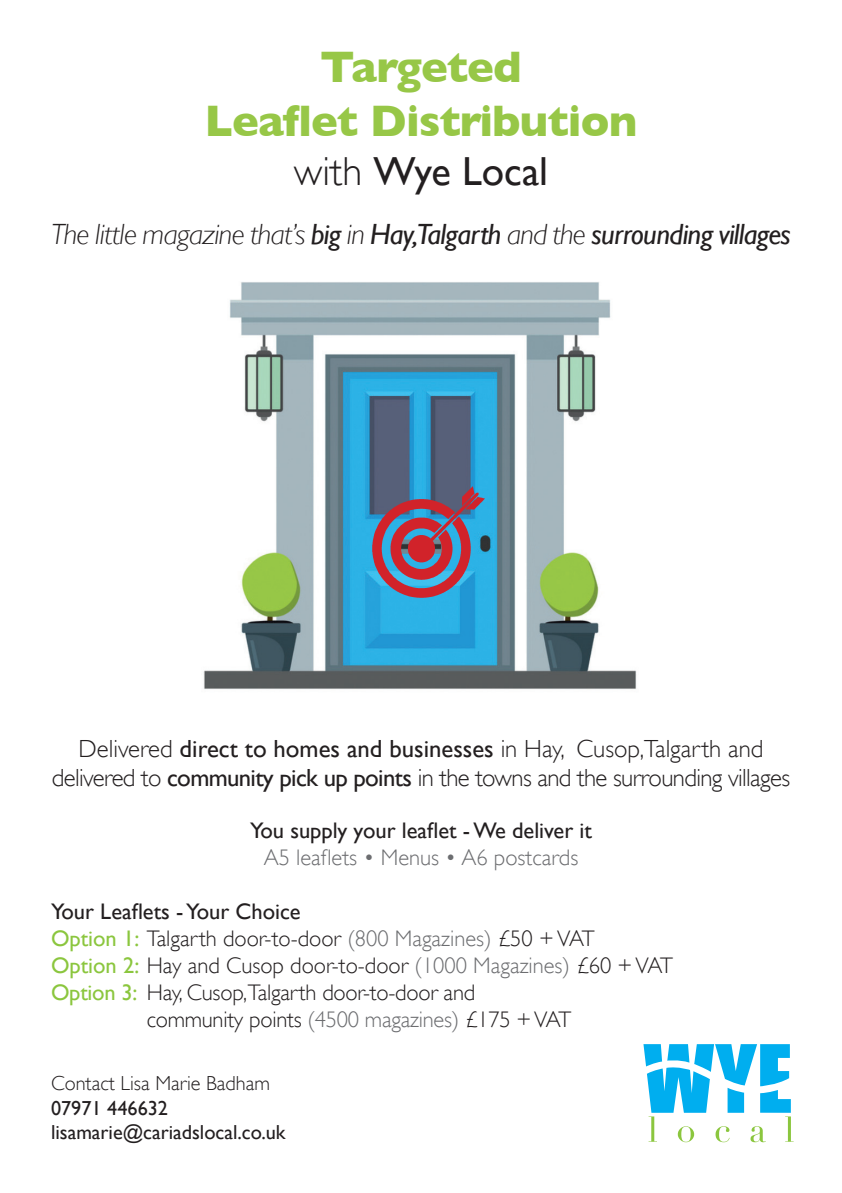
<style>
.page{position:relative;width:842px;height:1193px;background:#fff}
.page>*{position:absolute;margin:0;border:0;box-sizing:border-box;transform-origin:0 0}
.t1{font:700 45px "Gill Sans";letter-spacing:-.02em;color:#97c747}
.t2{font:40.5px "Gill Sans";color:#231f20}
.t3{font:italic 29.25px "Gill Sans";letter-spacing:-.02em;color:#231f20}
.t4{font:300 24.75px "Gill Sans";letter-spacing:-.025em;color:#231f20}
.t5{font:300 24.75px "Gill Sans";color:#231f20}
.t6{font:300 22.5px "Gill Sans";letter-spacing:-.01em;color:#231f20}
.t7{font:22.5px "Gill Sans";color:#231f20}
.t8{font:300 22.5px "Gill Sans";color:#6c6d70}
.t9{font:20.25px "Gill Sans";color:#231f20}
.t10{font:300 20.25px "Gill Sans";color:#231f20}
.s1{font-weight:300}
.s2{font-weight:400}
.s3{font-weight:400;color:#8bc63e}
.s4{color:#6c6d70}
</style>
<div class="page">
<img style="left:203px;top:282px;width:434px;height:407px">
<img style="left:368px;top:483px;width:119px;height:119px">
<svg style="left:643px;top:1044px;width:151px;height:98px"></svg>
<p class="t1" style="left:320px;top:40px;width:203px">Targeted</p>
<p class="t1" style="left:205px;top:94px;width:434px">Leaflet Distribution</p>
<p class="t2" style="left:294px;top:147px;width:256px"><span class="s1">with</span> Wye Local</p>
<p class="t3" style="left:51px;top:217px;width:741px"><span class="s1">The little magazine that’s</span> big <span class="s1">in</span> Hay,Talgarth <span class="s1">and the</span> surrounding villages</p>
<p class="t5" style="left:79px;top:734px;width:686px">Delivered <span class="s2">direct to homes and businesses</span> in Hay, Cusop,Talgarth and</p>
<p class="t4" style="left:52px;top:764px;width:740px">delivered to <span class="s2">community pick up points</span> in the towns and the surrounding villages</p>
<p class="t7" style="left:250px;top:816px;width:343px">You supply your leaflet - We deliver it</p>
<p class="t8" style="left:264px;top:844px;width:316px">A5 leaflets • Menus • A6 postcards</p>
<p class="t7" style="left:51px;top:897px;width:251px">Your Leaflets - Your Choice</p>
<p class="t6" style="left:51px;top:925px;width:545px"><span class="s3">Option 1:</span> Talgarth door-to-door <span class="s4">(800 Magazines)</span> £50 + VAT</p>
<p class="t6" style="left:51px;top:952px;width:624px"><span class="s3">Option 2:</span> Hay and Cusop door-to-door <span class="s4">(1000 Magazines)</span> £60 + VAT</p>
<p class="t6" style="left:51px;top:979px;width:426px"><span class="s3">Option 3:</span> Hay, Cusop,Talgarth door-to-door and</p>
<p class="t6" style="left:147px;top:1006px;width:426px">community points <span class="s4">(4500 magazines)</span> £175 + VAT</p>
<p class="t10" style="left:51px;top:1072px;width:221px">Contact Lisa Marie Badham</p>
<p class="t9" style="left:51px;top:1096px;width:119px">07971 446632</p>
<p class="t9" style="left:51px;top:1120px;width:236px">lisamarie@cariadslocal.co.uk</p>
</div>
